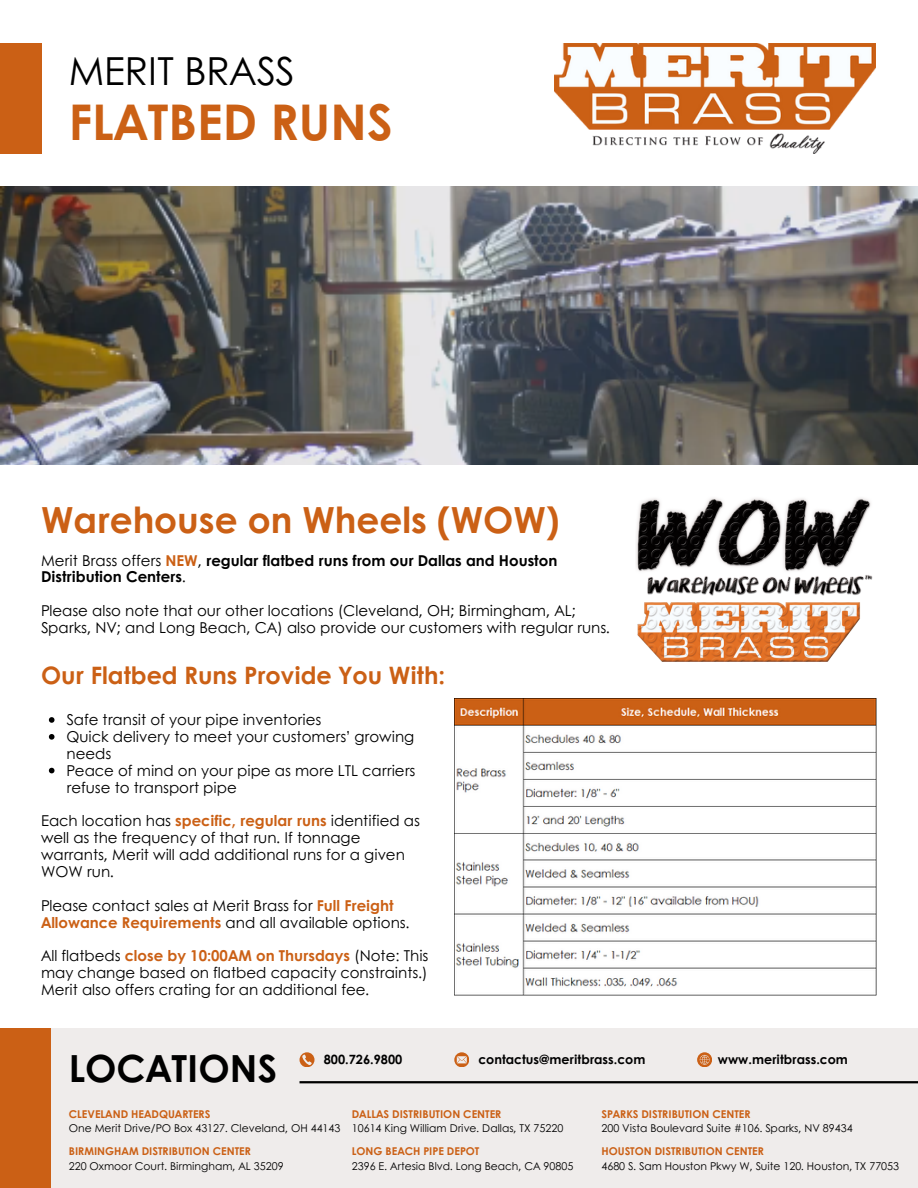
<style>
.page{position:relative;width:918px;height:1188px;background:#fff}
.page>*{position:absolute;margin:0;border:0;box-sizing:border-box;transform-origin:0 0}
.t1{font:700 49.2px "Century Gothic";color:#cb6015}
.t2{font:38.7px "Century Gothic";color:#000}
.t3{font:700 37.35px "Century Gothic";color:#000}
.t4{font:700 36px "Century Gothic";color:#cb6015}
.t5{font:700 24px "Century Gothic";color:#cb6015}
.t6{font:15px/16.8px "Century Gothic";color:#000}
.t7{font:700 15px/16.8px "Century Gothic";color:#000}
.t8{font:700 12.75px "Century Gothic";color:#000}
.t9{font:10.8px "Century Gothic";color:#000}
.t10{font:700 10.8px "Century Gothic";color:#cb6015}
.s1{font-weight:400}
.s2{color:#cb6015}
.s3{font-weight:700;color:#cb6015}
</style>
<div class="page">
<div style="left:0;top:1028px;width:51px;height:160px;background:#cb6015"></div>
<div style="left:51px;top:1028px;width:867px;height:160px;background:#efeceb"></div>
<hr style="left:300px;top:1081px;width:618px;height:2px;background:#000">
<img style="left:0;top:186px;width:918px;height:278px">
<svg style="left:697px;top:1052px;width:15px;height:15px"></svg>
<svg style="left:300px;top:1052px;width:14px;height:15px"></svg>
<svg style="left:454px;top:1052px;width:15px;height:15px"></svg>
<div style="left:0;top:44px;width:41px;height:110px;background:#cb6015"></div>
<img style="left:555px;top:44px;width:320px;height:110px">
<img style="left:636px;top:498px;width:237px;height:164px">
<img style="left:454px;top:698px;width:422px;height:297px">
<svg style="left:49px;top:717px;width:6px;height:6px"></svg>
<svg style="left:49px;top:734px;width:6px;height:6px"></svg>
<svg style="left:49px;top:768px;width:6px;height:5px"></svg>
<p class="t2" style="left:69px;top:41px;width:227px">MERIT BRASS</p>
<p class="t1" style="left:69px;top:84px;width:325px">FLATBED RUNS</p>
<p class="t4" style="left:41px;top:492px;width:520px">Warehouse on Wheels (WOW)</p>
<p class="t7" style="left:41px;top:551px;width:518px"><span class="s1">Merit Brass offers</span> <span class="s2">NEW</span><span class="s1">,</span> regular flatbed runs from our Dallas and Houston<br>Distribution Centers<span class="s1">.</span></p>
<p class="t6" style="left:41px;top:602px;width:571px">Please also note that our other locations (Cleveland, OH; Birmingham, AL;<br>Sparks, NV; and Long Beach, CA) also provide our customers with regular runs.</p>
<p class="t5" style="left:41px;top:657px;width:406px">Our Flatbed Runs Provide You With:</p>
<p class="t6" style="left:66px;top:711px;width:256px">Safe transit of your pipe inventories</p>
<p class="t6" style="left:66px;top:727px;width:349px">Quick delivery to meet your customers’ growing needs</p>
<p class="t6" style="left:66px;top:761px;width:350px">Peace of mind on your pipe as more LTL carriers refuse to transport pipe</p>
<p class="t6" style="left:41px;top:812px;width:380px">Each location has <span class="s3">specific, regular runs</span> identified as well as the frequency of that run. If tonnage warrants, Merit will add additional runs for a given WOW run.</p>
<p class="t6" style="left:41px;top:896px;width:370px">Please contact sales at Merit Brass for <span class="s3">Full Freight<br>Allowance Requirements</span> and all available options.</p>
<p class="t6" style="left:41px;top:947px;width:389px;text-align:justify">All flatbeds <span class="s3">close by 10:00AM on Thursdays</span> (Note: This may change based on flatbed capacity constraints.)<br>Merit also offers crating for an additional fee.</p>
<p class="t3" style="left:69px;top:1040px;width:210px">LOCATIONS</p>
<p class="t8" style="left:324px;top:1050px;width:80px">800.726.9800</p>
<p class="t8" style="left:479px;top:1050px;width:168px">contactus@meritbrass.com</p>
<p class="t8" style="left:718px;top:1049px;width:132px">www.meritbrass.com</p>
<h6 class="t10" style="left:69px;top:1106px;width:143px">CLEVELAND HEADQUARTERS</h6>
<h6 class="t9" style="left:69px;top:1120px;width:273px">One Merit Drive/PO Box 43127. Cleveland, OH 44143</h6>
<h5 class="t10" style="left:69px;top:1143px;width:184px">BIRMINGHAM DISTRIBUTION CENTER</h5>
<p class="t9" style="left:69px;top:1158px;width:216px">220 Oxmoor Court. Birmingham, AL 35209</p>
<p class="t10" style="left:352px;top:1106px;width:151px">DALLAS DISTRIBUTION CENTER</p>
<p class="t9" style="left:352px;top:1120px;width:213px">10614 King William Drive. Dallas, TX 75220</p>
<h6 class="t10" style="left:352px;top:1143px;width:129px">LONG BEACH PIPE DEPOT</h6>
<h6 class="t9" style="left:352px;top:1158px;width:223px">2396 E. Artesia Blvd. Long Beach, CA 90805</h6>
<h6 class="t10" style="left:601px;top:1106px;width:151px">SPARKS DISTRIBUTION CENTER</h6>
<p class="t9" style="left:601px;top:1120px;width:253px">200 Vista Boulevard Suite #106. Sparks, NV 89434</p>
<h2 class="t10" style="left:601px;top:1143px;width:164px">HOUSTON DISTRIBUTION CENTER</h2>
<p class="t9" style="left:601px;top:1158px;width:299px">4680 S. Sam Houston Pkwy W, Suite 120. Houston, TX 77053</p>
</div>
